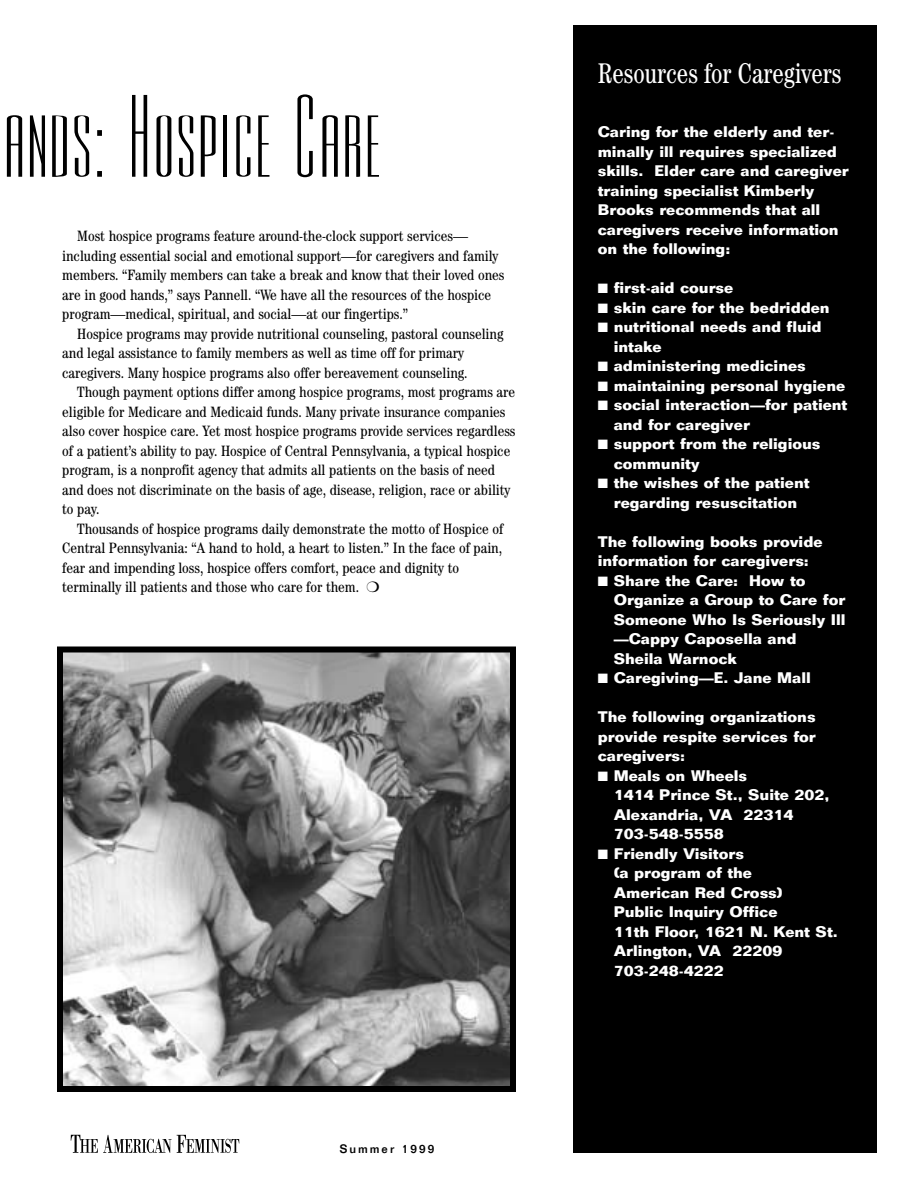
<style>
.page{position:relative;width:918px;height:1188px;background:#fff}
.page>*{position:absolute;margin:0;border:0;box-sizing:border-box;transform-origin:0 0}
.t1{font:102px "Rothman";letter-spacing:.05em;color:#000}
.t2{font:condensed 28.5px "Century";color:#fff;scale:.9 1}
.t3{font:condensed 15px/19.5px "Century";color:#000}
.t4{font:700 15px/19.5px "Folio";color:#fff}
.t5{font:500 12px "Folio";letter-spacing:.165em;color:#000}
</style>
<div class="page">
<svg style="left:71px;top:1135px;width:168px;height:19px"></svg>
<div style="left:574px;top:25px;width:303px;height:1127px;background:#000"></div>
<img style="left:64px;top:653px;width:445px;height:432px">
<div style="left:57px;top:646px;width:459px;height:446px;border:6px solid #000"></div>
<h1 class="t1" style="left:6px;top:82px;width:376px">ands: Hospice Care</h1>
<p class="t3" style="left:62px;top:228px;width:444px;text-indent:15px">Most hospice programs feature around-the-clock support services— including essential social and emotional support—for caregivers and family members. “Family members can take a break and know that their loved ones are in good hands,” says Pannell. “We have all the resources of the hospice program—medical, spiritual, and social—at our fingertips.”</p>
<p class="t3" style="left:62px;top:325px;width:443px;text-indent:15px">Hospice programs may provide nutritional counseling, pastoral counseling and legal assistance to family members as well as time off for primary caregivers. Many hospice programs also offer bereavement counseling.</p>
<p class="t3" style="left:62px;top:384px;width:455px;text-indent:15px">Though payment options differ among hospice programs, most programs are eligible for Medicare and Medicaid funds. Many private insurance companies also cover hospice care. Yet most hospice programs provide services regardless of a patient’s ability to pay. Hospice of Central Pennsylvania, a typical hospice program, is a nonprofit agency that admits all patients on the basis of need and does not discriminate on the basis of age, disease, religion, race or ability to pay.</p>
<p class="t3" style="left:62px;top:520px;width:443px;text-indent:15px">Thousands of hospice programs daily demonstrate the motto of Hospice of Central Pennsylvania: “A hand to hold, a heart to listen.” In the face of pain, fear and impending loss, hospice offers comfort, peace and dignity to terminally ill patients and those who care for them. ❍</p>
<p class="t5" style="left:340px;top:1145px;width:96px">Summer 1999</p>
<h2 class="t2" style="left:598px;top:63px;width:272px">Resources for Caregivers</h2>
<p class="t4" style="left:598px;top:124px;width:253px">Caring for the elderly and ter&shy;minally ill requires specialized skills. Elder care and caregiver training specialist Kimberly<br>Brooks recommends that all caregivers receive information on the following:</p>
<p class="t4" style="left:598px;top:280px;width:137px">■ first-aid course</p>
<p class="t4" style="left:598px;top:299px;width:233px">■ skin care for the bedridden</p>
<p class="t4" style="left:614px;top:319px;width:209px;text-indent:-16px">■ nutritional needs and fluid intake</p>
<p class="t4" style="left:598px;top:358px;width:210px">■ administering medicines</p>
<p class="t4" style="left:598px;top:377px;width:249px">■ maintaining personal hygiene</p>
<p class="t4" style="left:614px;top:397px;width:235px;text-indent:-16px">■ social interaction—for patient and for caregiver</p>
<p class="t4" style="left:614px;top:436px;width:208px;text-indent:-16px">■ support from the religious community</p>
<p class="t4" style="left:598px;top:475px;width:213px;text-align:center">■ the wishes of the patient regarding resuscitation</p>
<p class="t4" style="left:598px;top:533px;width:226px">The following books provide information for caregivers:</p>
<p class="t4" style="left:614px;top:572px;width:233px;text-indent:-16px">■ Share the Care: How to<br>Organize a Group to Care for<br>Someone Who Is Seriously Ill —Cappy Caposella and<br>Sheila Warnock</p>
<p class="t4" style="left:598px;top:670px;width:215px">■ Caregiving—E. Jane Mall</p>
<p class="t4" style="left:598px;top:709px;width:220px;text-align:justify">The following organizations provide respite services for caregivers:</p>
<p class="t4" style="left:614px;top:767px;width:217px;text-indent:-16px">■ Meals on Wheels<br>1414 Prince St., Suite 202,<br>Alexandria, VA 22314<br>703-548-5558</p>
<p class="t4" style="left:614px;top:845px;width:226px;text-indent:-16px">■ Friendly Visitors<br>(a program of the<br>American Red Cross)<br>Public Inquiry Office<br>11th Floor, 1621 N. Kent St.<br>Arlington, VA 22209<br>703-248-4222</p>
</div>
